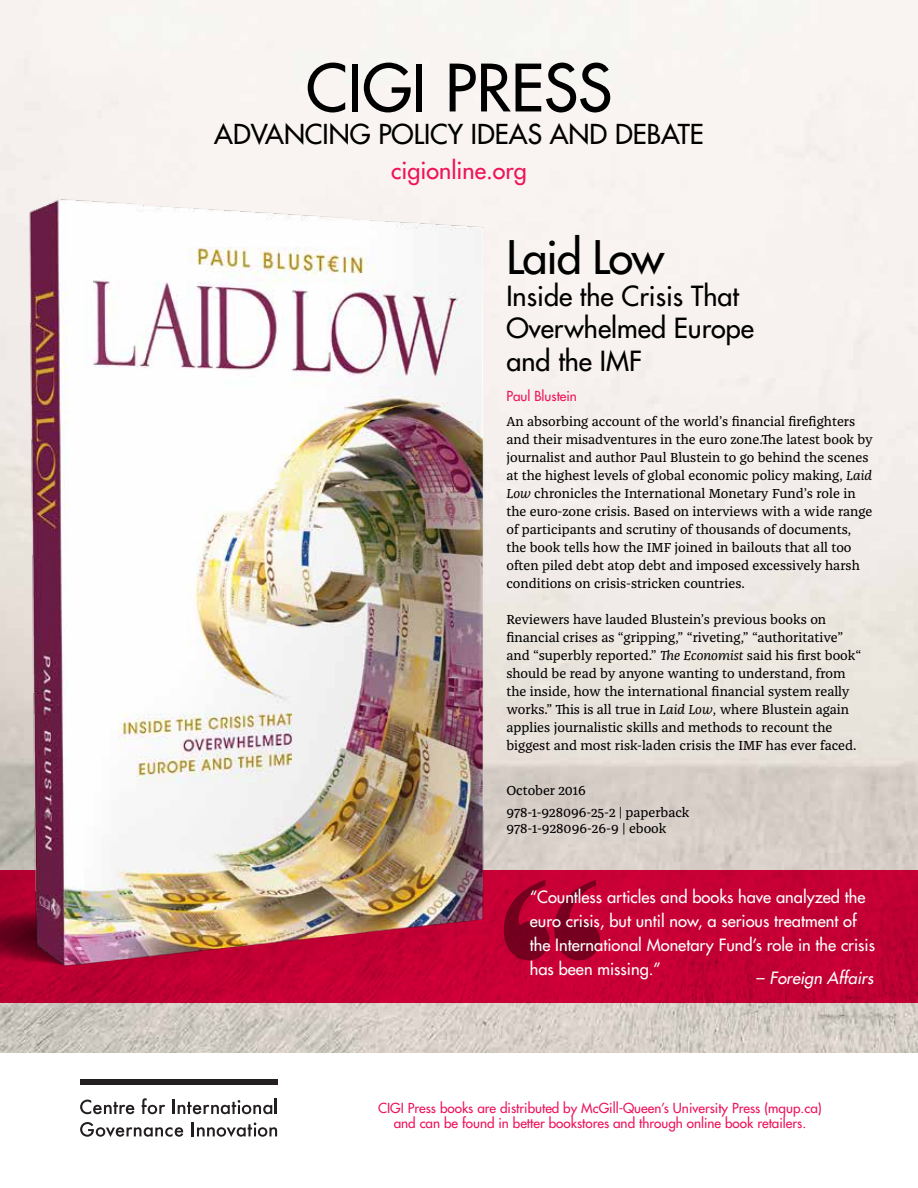
<style>
.page{position:relative;width:918px;height:1188px;background:#fff}
.page>*{position:absolute;margin:0;border:0;box-sizing:border-box;transform-origin:0 0}
.t1{font:500 63.45px "Futura Std";color:#000}
.t2{font:500 45px "Futura Std";letter-spacing:-.025em;color:#000}
.t3{font:500 27px/32.4px "Futura Std";color:#000}
.t4{font:500 26.7px "Futura Std";color:#000}
.t5{font:500 23.4px "Futura Std";color:#ed145b}
.t6{font:500 16.5px/24px "Futura Std";color:#fff}
.t7{font:italic 500 16.5px "Futura Std";color:#fff}
.t8{font:13.5px/18px "Franziska Pro";color:#000}
.t9{font:500 13.5px/14.9px "Futura Std";color:#ed145b;text-align:center}
.s1{font-style:italic}
.s2{font-style:normal}
</style>
<div class="page">
<img style="left:0;top:0;width:918px;height:1053px">
<svg style="left:80px;top:1100px;width:54px;height:14px"></svg>
<svg style="left:142px;top:1098px;width:23px;height:16px"></svg>
<svg style="left:173px;top:1099px;width:104px;height:15px"></svg>
<svg style="left:80px;top:1122px;width:103px;height:15px"></svg>
<svg style="left:192px;top:1122px;width:85px;height:15px"></svg>
<div style="left:80px;top:1079px;width:198px;height:6px;background:#231f20"></div>
<svg style="left:599px;top:870px;width:319px;height:133px;background:#c30034"></svg>
<img style="left:0;top:180px;width:599px;height:862px">
<svg style="left:504px;top:880px;width:96px;height:80px;background:#9e0029"></svg>
<h1 class="t1" style="left:306px;top:48px;width:308px">CIGI PRESS</h1>
<h3 class="t4" style="left:214px;top:117px;width:491px">ADVANCING POLICY IDEAS AND DEBATE</h3>
<h3 class="t5" style="left:391px;top:156px;width:137px">cigionline.org</h3>
<h2 class="t2" style="left:506px;top:229px;width:159px">Laid Low</h2>
<h3 class="t3" style="left:506px;top:280px;width:249px">Inside the Crisis That<br>Overwhelmed Europe and the IMF</h3>
<p class="t9" style="left:506px;top:389px;width:72px">Paul Blustein</p>
<p class="t8" style="left:506px;top:412px;width:368px">An absorbing account of the world’s financial firefighters and their misadventures in the euro zone.The latest book by journalist and author Paul Blustein to go behind the scenes at the highest levels of global economic policy making, <span class="s1">Laid Low</span> chronicles the International Monetary Fund’s role in the euro-zone crisis. Based on interviews with a wide range of participants and scrutiny of thousands of documents, the book tells how the IMF joined in bailouts that all too often piled debt atop debt and imposed excessively harsh conditions on crisis-stricken countries.</p>
<p class="t8" style="left:506px;top:610px;width:356px">Reviewers have lauded Blustein’s previous books on financial crises as “gripping,” “riveting,” “authoritative” and “superbly reported.” <span class="s1">The Economist</span> said his first book“ should be read by anyone wanting to understand, from the inside, how the international financial system really works.” This is all true in <span class="s1">Laid Low</span>, where Blustein again applies journalistic skills and methods to recount the biggest and most risk-laden crisis the IMF has ever faced.</p>
<p class="t8" style="left:506px;top:779px;width:185px;line-height:22.2px">October 2016<br>978-1-928096-25-2 | paperback</p>
<p class="t8" style="left:506px;top:820px;width:161px">978-1-928096-26-9 | ebook</p>
<p class="t6" style="left:530px;top:885px;width:347px">“Countless articles and books have analyzed the euro crisis, but until now, a serious treatment of the International Monetary Fund’s role in the crisis has been missing.”</p>
<p class="t7" style="left:757px;top:968px;width:118px"><span class="s2">–</span> Foreign Affairs</p>
<p class="t9" style="left:378px;top:1101px;width:445px">CIGI Press books are distributed by McGill-Queen’s University Press (mqup.ca) and can be found in better bookstores and through online book retailers.</p>
</div>
